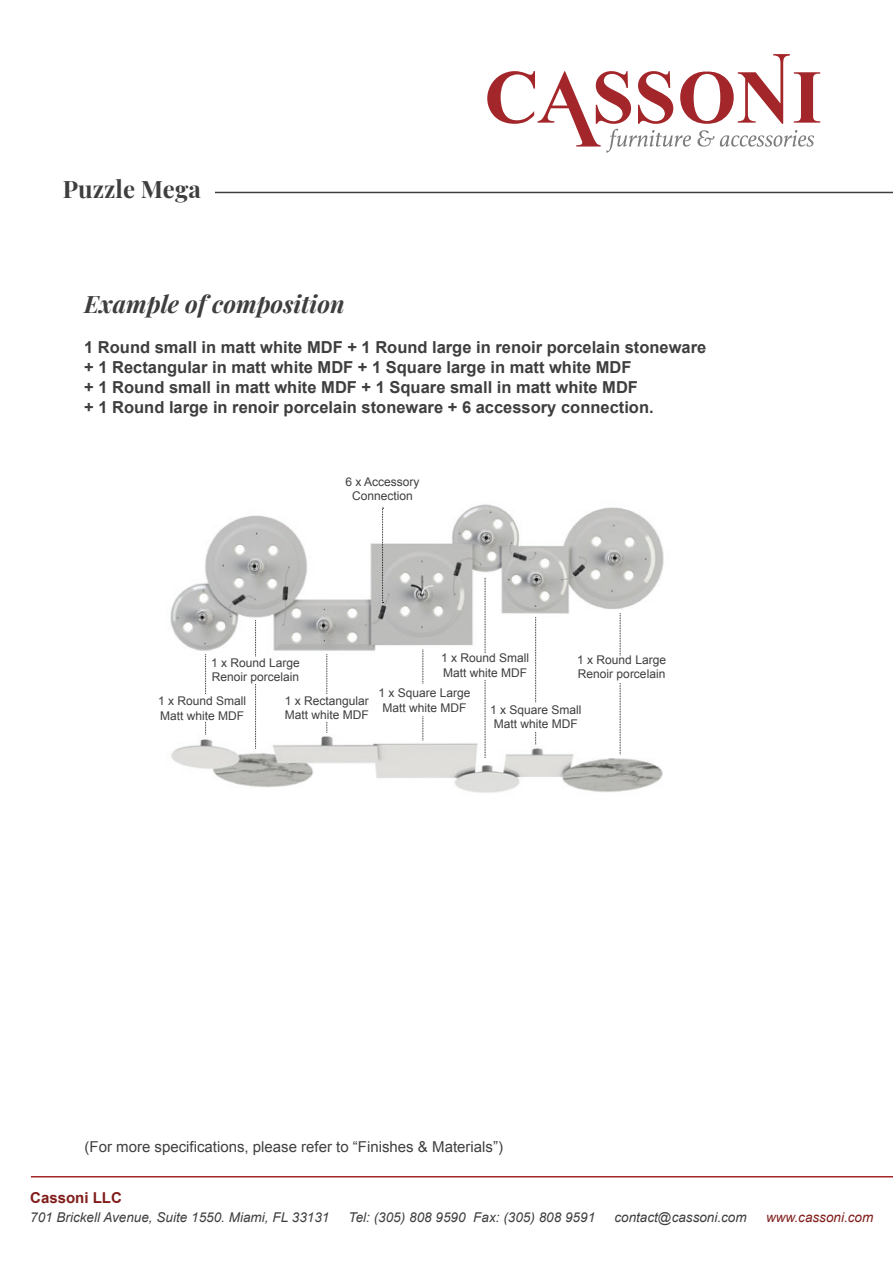
<style>
.page{position:relative;width:893px;height:1263px;background:#fff}
.page>*{position:absolute;margin:0;border:0;box-sizing:border-box;transform-origin:0 0}
.t1{font:italic 700 24px "Playfair Display";color:#3e3e3f}
.t2{font:700 24px "Playfair Display";color:#3e3e3f}
.t3{font:700 16.5px/19.8px "Arial";color:#3e3e3f}
.t4{font:15px "Arial";color:#413f41}
.t5{font:700 15px "Arial";color:#801d1a}
.t6{font:italic 13.5px "Arial";color:#3e3e3f}
.t7{font:italic 13.5px "Arial";color:#801d1a}
.t8{font:12px/14.4px "Arial";color:#3e3e3f}
</style>
<div class="page">
<img style="left:170px;top:504px;width:494px;height:289px">
<hr style="left:31px;top:1176px;width:862px;height:1px;background:#a3272a">
<hr style="left:215px;top:192px;width:678px;height:1px;background:#3e3e3f">
<svg style="left:487px;top:54px;width:333px;height:99px"></svg>
<svg style="left:205px;top:655px;width:1px;height:40px"></svg>
<svg style="left:326px;top:655px;width:1px;height:38px"></svg>
<svg style="left:205px;top:722px;width:1px;height:13px"></svg>
<svg style="left:255px;top:620px;width:1px;height:37px"></svg>
<svg style="left:255px;top:684px;width:1px;height:65px"></svg>
<svg style="left:382px;top:508px;width:2px;height:95px"></svg>
<svg style="left:422px;top:650px;width:1px;height:34px"></svg>
<svg style="left:422px;top:717px;width:1px;height:23px"></svg>
<svg style="left:535px;top:617px;width:1px;height:86px"></svg>
<svg style="left:485px;top:578px;width:1px;height:76px"></svg>
<svg style="left:620px;top:614px;width:1px;height:41px"></svg>
<svg style="left:535px;top:732px;width:1px;height:12px"></svg>
<svg style="left:620px;top:683px;width:1px;height:72px"></svg>
<svg style="left:485px;top:680px;width:1px;height:78px"></svg>
<h1 class="t2" style="left:63px;top:170px;width:139px">Puzzle Mega</h1>
<h1 class="t1" style="left:84px;top:284px;width:262px">Example of composition</h1>
<p class="t3" style="left:84px;top:338px;width:624px">1 Round small in matt white MDF + 1 Round large in renoir porcelain stoneware + 1 Rectangular in matt white MDF + 1 Square large in matt white MDF<br>+ 1 Round small in matt white MDF + 1 Square small in matt white MDF<br>+ 1 Round large in renoir porcelain stoneware + 6 accessory connection.</p>
<p class="t8" style="left:346px;top:474px;width:76px;text-align:center">6 x Accessory<br>Connection</p>
<p class="t8" style="left:211px;top:655px;width:90px">1 x Round Large<br>Renoir porcelain</p>
<p class="t8" style="left:158px;top:694px;width:90px">1 x Round Small<br>Matt white MDF</p>
<p class="t8" style="left:285px;top:693px;width:86px">1 x Rectangular<br>Matt white MDF</p>
<p class="t8" style="left:441px;top:651px;width:90px">1 x Round Small<br>Matt white MDF</p>
<p class="t8" style="left:577px;top:652px;width:90px">1 x Round Large<br>Renoir porcelain</p>
<p class="t8" style="left:490px;top:702px;width:93px;text-align:center">1 x Square Small<br>Matt white MDF</p>
<p class="t8" style="left:379px;top:686px;width:94px;text-align:center">1 x Square Large<br>Matt white MDF</p>
<p class="t4" style="left:85px;top:1137px;width:420px">(For more specifications, please refer to “Finishes &amp; Materials”)</p>
<p class="t5" style="left:30px;top:1187px;width:93px">Cassoni LLC</p>
<p class="t6" style="left:30px;top:1209px;width:301px">701 Brickell Avenue, Suite 1550. Miami, FL 33131</p>
<p class="t6" style="left:349px;top:1209px;width:248px">Tel: (305) 808 9590 Fax: (305) 808 9591</p>
<p class="t6" style="left:614px;top:1209px;width:134px">contact@cassoni.com</p>
<p class="t7" style="left:766px;top:1209px;width:109px">www.cassoni.com</p>
</div>
